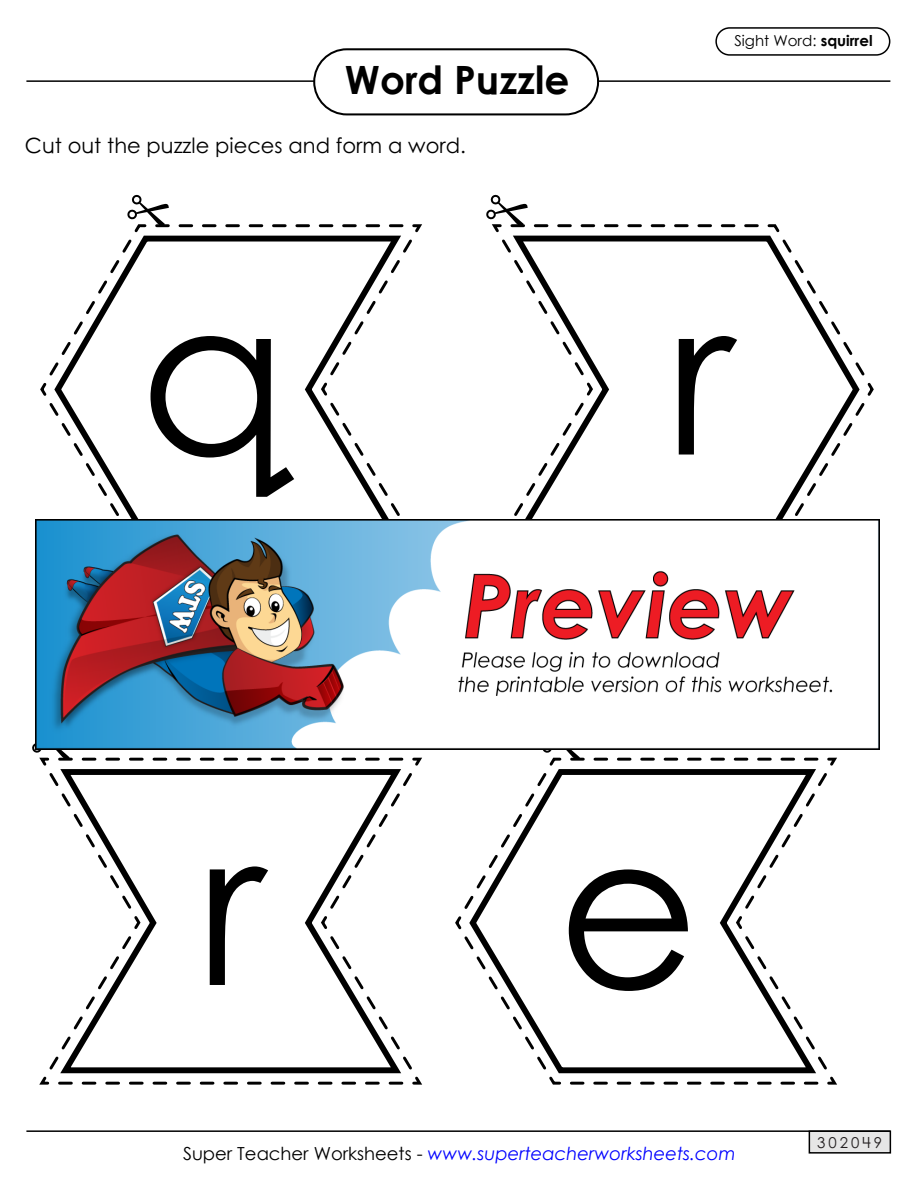
<style>
.page{position:relative;width:918px;height:1188px;background:#fff}
.page>*{position:absolute;margin:0;border:0;box-sizing:border-box;transform-origin:0 0}
.t1{font:217.5px "Century STW4";color:#000}
.t2{font:700 39px "Century STW4";color:#000}
.t3{font:21px "Century STW4";color:#000}
.t4{font:italic 18px "Century Gothic 2";color:#00f}
.t5{font:15px "Century Gothic 2";color:#000}
.t6{font:15px "Century STW4";letter-spacing:.2em;color:#231f20}
.s1{font-weight:700}
.s2{font-style:normal;color:#000}
</style>
<div class="page">
<div style="left:715px;top:27px;width:175px;height:29px;border:2px solid #000;border-radius:14px"></div>
<svg style="left:486px;top:195px;width:388px;height:324px"></svg>
<div style="left:809px;top:1130px;width:82px;height:24px;background:#e6e6e6;border:2px solid #000"></div>
<hr style="left:26px;top:1130px;width:864px;height:2px;background:#000">
<hr style="left:26px;top:80px;width:864px;height:2px;background:#000">
<div style="left:314px;top:49px;width:284px;height:65px;background:#fff;border-radius:33px"></div>
<div style="left:313px;top:48px;width:286px;height:67px;border:2px solid #000;border-radius:33px"></div>
<svg style="left:455px;top:750px;width:382px;height:335px"></svg>
<svg style="left:40px;top:195px;width:382px;height:324px"></svg>
<svg style="left:32px;top:743px;width:390px;height:342px"></svg>
<img style="left:35px;top:519px;width:844px;height:231px">
<h2 class="t2" style="left:345px;top:51px;width:226px">Word Puzzle</h2>
<p class="t3" style="left:25px;top:131px;width:443px">Cut out the puzzle pieces and form a word.</p>
<h1 class="t1" style="left:139px;top:224px;width:150px">q</h1>
<p class="t5" style="left:734px;top:30px;width:140px">Sight Word: <span class="s1">squirrel</span></p>
<h1 class="t1" style="left:668px;top:224px;width:67px">r</h1>
<h1 class="t1" style="left:199px;top:754px;width:67px">r</h1>
<h1 class="t1" style="left:558px;top:757px;width:143px">e</h1>
<p class="t4" style="left:183px;top:1141px;width:554px"><span class="s2">Super Teacher Worksheets -</span> www.superteacherworksheets.com</p>
<p class="t6" style="left:817px;top:1132px;width:66px">302049</p>
</div>
